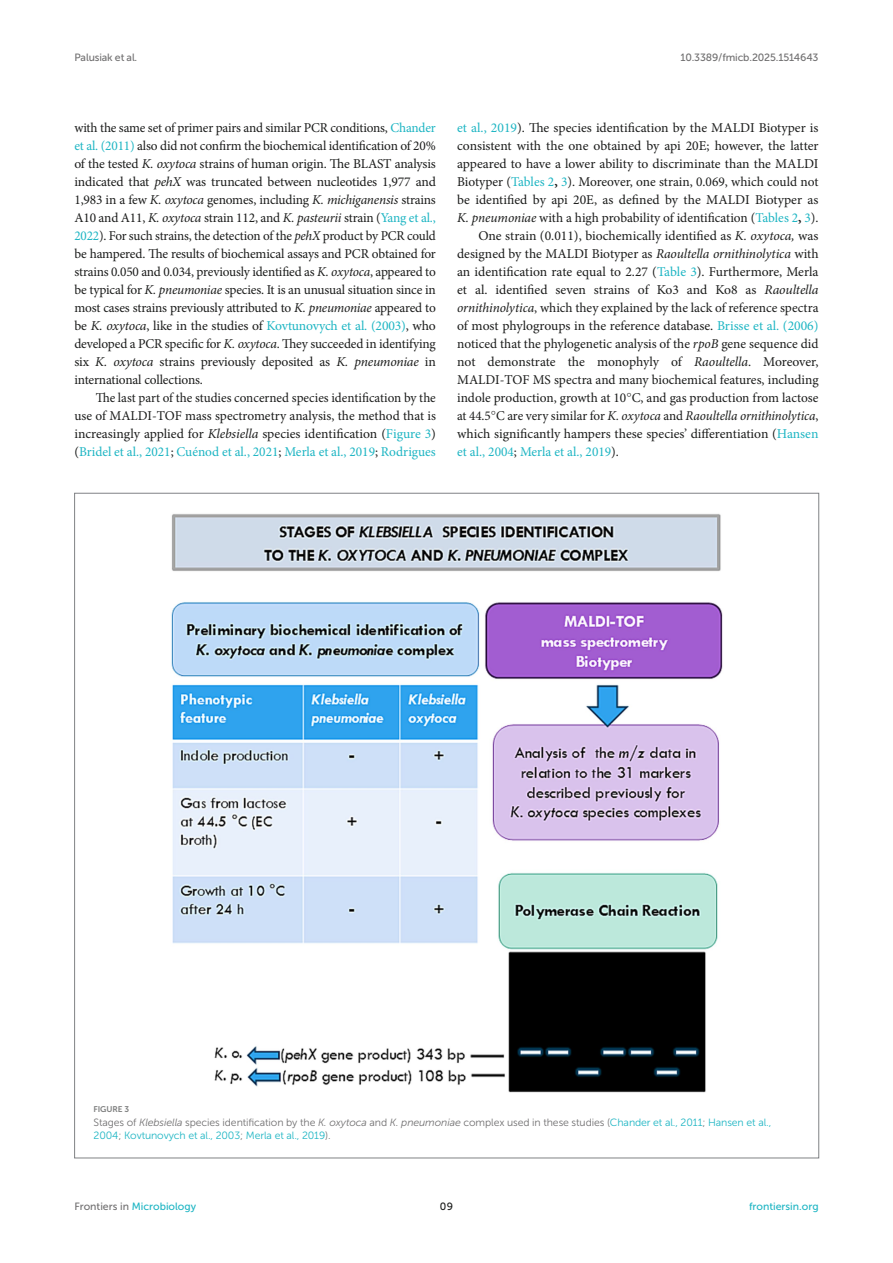
<style>
.page{position:relative;width:893px;height:1263px;background:#fff}
.page>*{position:absolute;margin:0;border:0;box-sizing:border-box;transform-origin:0 0}
.TEXT{font:13.5px/18px "Minion Pro";letter-spacing:-.005em;color:#1b1c1b;text-align:justify}
.FIG_LEG{font:10.5px/13.5px "Museo Sans 300";letter-spacing:-.01em;color:#1db5c3}
.t1{font:10.5px "Museo Sans 500";letter-spacing:-.015em;color:#706f70}
.t2{font:10.5px "Museo Sans 500";color:#1db5c3}
.t3{font:10.5px "Museo Sans 500";color:#1b1c1b}
.FIG_HD{font:8.25px "Museo Sans 700";letter-spacing:-.01em;color:#7e7f7f}
.s1{color:#1db5c3}
.s2{font-style:italic}
.s3{font-weight:700}
.s4{font-family:"STIX"}
.s5{color:#706f70}
.s6{font-style:italic;color:#706f70}
</style>
<div class="page">
<img style="left:171px;top:514px;width:552px;height:579px">
<p class="t1" style="left:74px;top:51px;width:64px">Palusiak et al.</p>
<p class="t1" style="left:680px;top:51px;width:140px">10.3389/fmicb.2025.1514643</p>
<p class="TEXT" style="left:74px;top:119px;width:363px">with the same set of primer pairs and similar PCR conditions, <span class="s1">Chander et al. (2011)</span> also did not confirm the biochemical identification of 20% of the tested <span class="s2">K. oxytoca</span> strains of human origin. The BLAST analysis indicated that <span class="s2">pehX</span> was truncated between nucleotides 1,977 and 1,983 in a few <span class="s2">K. oxytoca</span> genomes, including <span class="s2">K. michiganensis</span> strains A10 and A11, <span class="s2">K. oxytoca</span> strain 112, and <span class="s2">K. pasteurii</span> strain (<span class="s1">Yang et al., 2022</span>). For such strains, the detection of the <span class="s2">pehX</span> product by PCR could be hampered. The results of biochemical assays and PCR obtained for strains 0.050 and 0.034, previously identified as <span class="s2">K. oxytoca</span>, appeared to be typical for <span class="s2">K. pneumoniae</span> species. It is an unusual situation since in most cases strains previously attributed to <span class="s2">K. pneumoniae</span> appeared to be <span class="s2">K. oxytoca</span>, like in the studies of <span class="s1">Kovtunovych et al. (2003)</span>, who developed a PCR specific for <span class="s2">K. oxytoca</span>. They succeeded in identifying six <span class="s2">K. oxytoca</span> strains previously deposited as <span class="s2">K. pneumoniae</span> in international collections.</p>
<p class="TEXT" style="left:74px;top:389px;width:363px;text-indent:21px">The last part of the studies concerned species identification by the use of MALDI-TOF mass spectrometry analysis, the method that is increasingly applied for <span class="s2">Klebsiella</span> species identification (<span class="s1">Figure 3</span>) (<span class="s1">Bridel et al., 2021</span>; <span class="s1">Cuénod et al., 2021</span>; <span class="s1">Merla et al., 2019</span>; <span class="s1">Rodrigues</span></p>
<p class="TEXT" style="left:457px;top:119px;width:363px"><span class="s1">et al., 2019</span>). The species identification by the MALDI Biotyper is consistent with the one obtained by api 20E; however, the latter appeared to have a lower ability to discriminate than the MALDI Biotyper (<span class="s1">Tables 2</span><span class="s3">,</span> <span class="s1">3</span>). Moreover, one strain, 0.069, which could not be identified by api 20E, as defined by the MALDI Biotyper as <span class="s2">K. pneumoniae</span> with a high probability of identification (<span class="s1">Tables 2</span><span class="s3">,</span> <span class="s1">3</span>).</p>
<p class="TEXT" style="left:457px;top:227px;width:363px;text-indent:21px">One strain (0.011), biochemically identified as <span class="s2">K. oxytoca,</span> was designed by the MALDI Biotyper as <span class="s2">Raoultella ornithinolytica</span> with an identification rate equal to 2.27 (<span class="s1">Table 3</span>). Furthermore, Merla et al. identified seven strains of Ko3 and Ko8 as <span class="s2">Raoultella ornithinolytica</span>, which they explained by the lack of reference spectra of most phylogroups in the reference database. <span class="s1">Brisse et al. (2006) </span>noticed that the phylogenetic analysis of the <span class="s2">rpoB</span> gene sequence did not demonstrate the monophyly of <span class="s2">Raoultella</span>. Moreover, MALDI-TOF MS spectra and many biochemical features, including indole production, growth at 10<span class="s4">°</span>C, and gas production from lactose at 44.5<span class="s4">°</span>C are very similar for <span class="s2">K. oxytoca</span> and <span class="s2">Raoultella ornithinolytica</span>, which significantly hampers these species’ differentiation (<span class="s1">Hansen et al., 2004</span>; <span class="s1">Merla et al., 2019</span>).</p>
<p class="FIG_HD" style="left:94px;top:1104px;width:37px">FIGURE 3</p>
<p class="FIG_LEG" style="left:94px;top:1115px;width:679px"><span class="s5">Stages of</span> <span class="s6">Klebsiella</span> <span class="s5">species identification by the</span> <span class="s6">K. oxytoca</span> <span class="s5">and</span> <span class="s6">K. pneumoniae</span> <span class="s5">complex used in these studies (</span>Chander et al., 2011<span class="s5">;</span> Hansen et al.,<br>2004<span class="s5">;</span> Kovtunovych et al., 2003<span class="s5">;</span> Merla et al., 2019<span class="s5">).</span></p>
<p class="t2" style="left:74px;top:1200px;width:123px"><span class="s5">Frontiers in</span> Microbiology</p>
<p class="t3" style="left:440px;top:1200px;width:15px">09</p>
<p class="t2" style="left:749px;top:1200px;width:71px">frontiersin.org</p>
</div>
